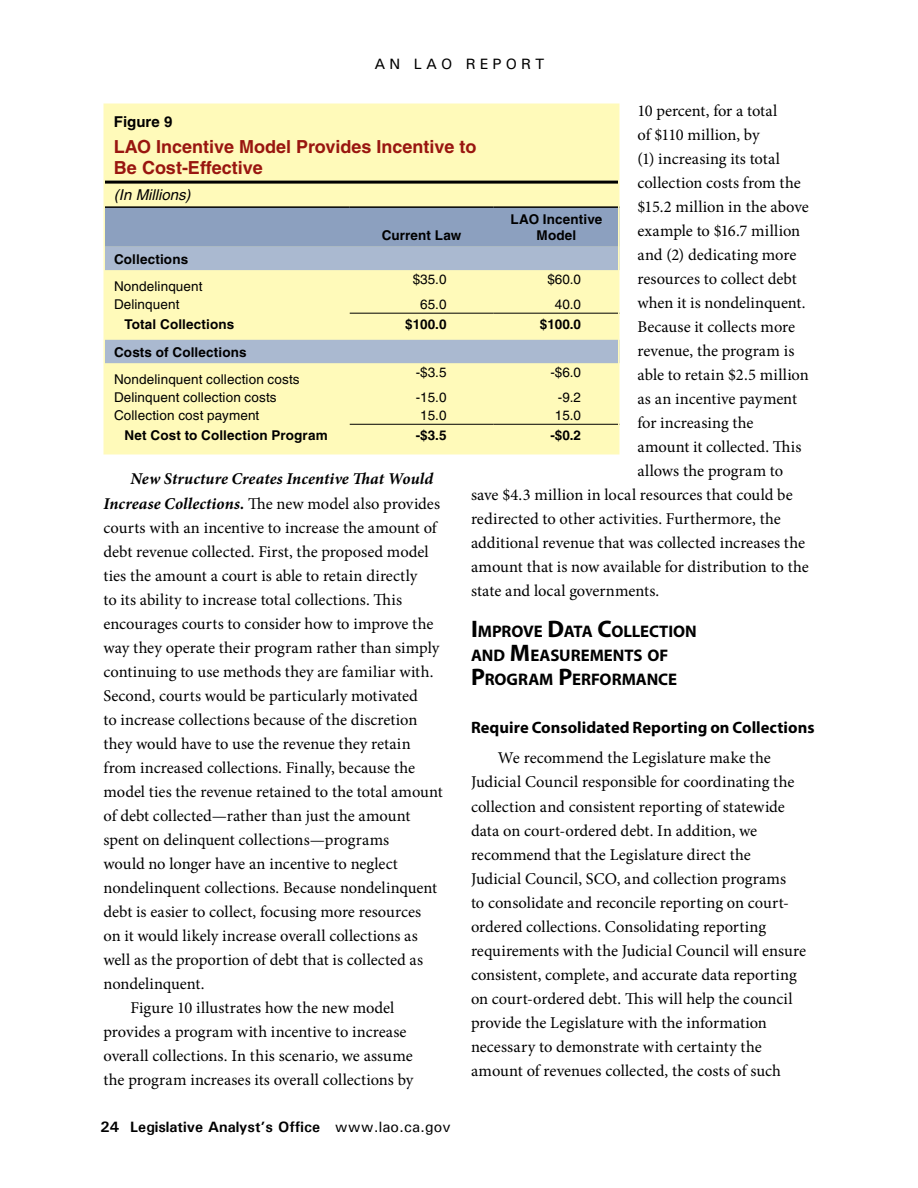
<style>
.page{position:relative;width:918px;height:1188px;background:#fff}
.page>*{position:absolute;margin:0;border:0;box-sizing:border-box;transform-origin:0 0}
.t1{font:700 18px/21.6px "Helvetica";color:#99160f}
.t2{font:700 16.8px/24px "Myriad Pro";color:#000}
.t3{font:16.5px/24px "Minion Pro";color:#000}
.t4{font:700 16.5px "Myriad Pro";color:#000}
.t5{font:italic 700 16.5px "Minion Pro";letter-spacing:.005em;color:#000}
.t6{font:700 15px "Univers";color:#000}
.t7{font:italic 15px "Helvetica";color:#000}
.t8{font:500 15px "Univers";letter-spacing:.28em;color:#000}
.t9{font:700 15px "Helvetica";color:#000}
.t10{font:13.5px "Helvetica";letter-spacing:.01em;color:#000}
.t11{font:700 13.5px/16.2px "Helvetica";letter-spacing:.01em;color:#000;text-align:center}
.s1{font-size:24px}
.s2{font-weight:700;font-style:italic}
.s3{font-weight:500}
</style>
<div class="page">
<div style="left:104px;top:104px;width:515px;height:350px;background:#fffaba"></div>
<hr style="left:105px;top:181px;width:513px;height:3px;background:#000">
<div style="left:107px;top:208px;width:510px;height:39px;background:#8ca0bf"></div>
<svg style="left:107px;top:247px;width:510px;height:116px"></svg>
<hr style="left:105px;top:206px;width:245px;height:2px;background:#000">
<hr style="left:350px;top:206px;width:143px;height:2px;background:#000">
<hr style="left:493px;top:206px;width:127px;height:2px;background:#000">
<hr style="left:350px;top:313px;width:143px;height:1px;background:#000">
<hr style="left:493px;top:313px;width:127px;height:1px;background:#000">
<hr style="left:350px;top:424px;width:143px;height:1px;background:#000">
<hr style="left:493px;top:424px;width:127px;height:1px;background:#000">
<div style="left:104px;top:104px;width:516px;height:350px;border:2px solid #fffaba"></div>
<p class="t8" style="left:374px;top:55px;width:172px">AN LAO REPORT</p>
<p class="t3" style="left:638px;top:98px;width:141px">10 percent, for a total</p>
<p class="t3" style="left:638px;top:123px;width:124px">of $110 million, by</p>
<p class="t3" style="left:638px;top:147px;width:144px">(1) increasing its total</p>
<p class="t3" style="left:638px;top:171px;width:165px">collection costs from the</p>
<p class="t3" style="left:638px;top:195px;width:173px">$15.2 million in the above</p>
<p class="t3" style="left:638px;top:219px;width:164px">example to $16.7 million</p>
<p class="t3" style="left:638px;top:243px;width:160px">and (2) dedicating more</p>
<p class="t3" style="left:638px;top:267px;width:161px">resources to collect debt</p>
<p class="t3" style="left:638px;top:291px;width:170px">when it is nondelinquent.</p>
<p class="t3" style="left:638px;top:315px;width:159px">Because it collects more</p>
<p class="t3" style="left:638px;top:339px;width:158px">revenue, the program is</p>
<p class="t3" style="left:638px;top:363px;width:173px">able to retain $2.5 million</p>
<p class="t3" style="left:638px;top:387px;width:161px">as an incentive payment</p>
<p class="t3" style="left:638px;top:411px;width:118px">for increasing the</p>
<p class="t3" style="left:638px;top:435px;width:166px">amount it collected. This</p>
<p class="t3" style="left:638px;top:459px;width:147px">allows the program to</p>
<p class="t3" style="left:471px;top:483px;width:323px">save $4.3 million in local resources that could be</p>
<p class="t3" style="left:471px;top:507px;width:311px">redirected to other activities. Furthermore, the</p>
<p class="t3" style="left:471px;top:531px;width:336px">additional revenue that was collected increases the</p>
<p class="t3" style="left:471px;top:555px;width:339px">amount that is now available for distribution to the</p>
<p class="t3" style="left:471px;top:579px;width:190px">state and local governments.</p>
<p class="t2" style="left:471px;top:619px;width:227px"><span class="s1">I</span> MPROVE <span class="s1">D</span>ATA <span class="s1">C</span>OLLECTION<br>AND <span class="s1">M</span>EASUREMENTS OF<br><span class="s1">P</span>ROGRAM <span class="s1">P</span>ERFORMANCE</p>
<p class="t4" style="left:471px;top:717px;width:345px">Require Consolidated Reporting on Collections</p>
<p class="t3" style="left:471px;top:746px;width:337px;text-indent:27px">We recommend the Legislature make the Judicial Council responsible for coordinating the collection and consistent reporting of statewide data on court-ordered debt. In addition, we recommend that the Legislature direct the<br>Judicial Council, SCO, and collection programs<br>to consolidate and reconcile reporting on court&shy;ordered collections. Consolidating reporting requirements with the Judicial Council will ensure consistent, complete, and accurate data reporting on court-ordered debt. This will help the council provide the Legislature with the information necessary to demonstrate with certainty the amount of revenues collected, the costs of such</p>
<p class="t9" style="left:114px;top:112px;width:60px">Figure 9</p>
<p class="t1" style="left:114px;top:135px;width:364px">LAO Incentive Model Provides Incentive to<br>Be Cost-Effective</p>
<p class="t7" style="left:114px;top:186px;width:78px">(In Millions)</p>
<p class="t11" style="left:382px;top:227px;width:81px">Current Law</p>
<p class="t11" style="left:510px;top:211px;width:93px">LAO Incentive<br>Model</p>
<p class="t11" style="left:114px;top:251px;width:76px">Collections</p>
<p class="t10" style="left:114px;top:279px;width:90px">Nondelinquent</p>
<p class="t10" style="left:413px;top:272px;width:35px">$35.0</p>
<p class="t10" style="left:547px;top:272px;width:35px">$60.0</p>
<p class="t10" style="left:114px;top:297px;width:67px">Delinquent</p>
<p class="t10" style="left:420px;top:297px;width:28px">65.0</p>
<p class="t10" style="left:555px;top:297px;width:28px">40.0</p>
<p class="t11" style="left:125px;top:316px;width:111px">Total Collections</p>
<p class="t11" style="left:405px;top:316px;width:43px">$100.0</p>
<p class="t11" style="left:540px;top:316px;width:43px">$100.0</p>
<p class="t11" style="left:114px;top:344px;width:134px">Costs of Collections</p>
<p class="t10" style="left:114px;top:372px;width:187px">Nondelinquent collection costs</p>
<p class="t10" style="left:416px;top:365px;width:32px">-$3.5</p>
<p class="t10" style="left:550px;top:365px;width:32px">-$6.0</p>
<p class="t10" style="left:114px;top:390px;width:164px">Delinquent collection costs</p>
<p class="t10" style="left:416px;top:390px;width:32px">-15.0</p>
<p class="t10" style="left:558px;top:390px;width:25px">-9.2</p>
<p class="t10" style="left:114px;top:408px;width:147px">Collection cost payment</p>
<p class="t10" style="left:420px;top:408px;width:28px">15.0</p>
<p class="t10" style="left:555px;top:408px;width:28px">15.0</p>
<p class="t11" style="left:125px;top:427px;width:205px">Net Cost to Collection Program</p>
<p class="t11" style="left:416px;top:427px;width:32px">-$3.5</p>
<p class="t11" style="left:550px;top:427px;width:32px">-$0.2</p>
<p class="t5" style="left:130px;top:467px;width:304px">New Structure Creates Incentive That Would</p>
<p class="t3" style="left:104px;top:491px;width:338px"><span class="s2">Increase Collections.</span> The new model also provides</p>
<p class="t3" style="left:104px;top:515px;width:335px">courts with an incentive to increase the amount of</p>
<p class="t3" style="left:104px;top:539px;width:327px">debt revenue collected. First, the proposed model</p>
<p class="t3" style="left:104px;top:563px;width:316px">ties the amount a court is able to retain directly</p>
<p class="t3" style="left:104px;top:587px;width:300px">to its ability to increase total collections. This</p>
<p class="t3" style="left:104px;top:611px;width:331px">encourages courts to consider how to improve the</p>
<p class="t3" style="left:104px;top:635px;width:337px">way they operate their program rather than simply</p>
<p class="t3" style="left:104px;top:659px;width:331px">continuing to use methods they are familiar with.</p>
<p class="t3" style="left:104px;top:683px;width:316px">Second, courts would be particularly motivated</p>
<p class="t3" style="left:104px;top:707px;width:315px">to increase collections because of the discretion</p>
<p class="t3" style="left:104px;top:731px;width:309px">they would have to use the revenue they retain</p>
<p class="t3" style="left:104px;top:755px;width:313px">from increased collections. Finally, because the</p>
<p class="t3" style="left:104px;top:779px;width:341px">model ties the revenue retained to the total amount</p>
<p class="t3" style="left:104px;top:803px;width:309px">of debt collected—rather than just the amount</p>
<p class="t3" style="left:104px;top:827px;width:287px">spent on delinquent collections—programs</p>
<p class="t3" style="left:104px;top:851px;width:296px">would no longer have an incentive to neglect</p>
<p class="t3" style="left:104px;top:875px;width:335px">nondelinquent collections. Because nondelinquent</p>
<p class="t3" style="left:104px;top:899px;width:319px">debt is easier to collect, focusing more resources</p>
<p class="t3" style="left:104px;top:923px;width:316px">on it would likely increase overall collections as</p>
<p class="t3" style="left:104px;top:947px;width:321px">well as the proportion of debt that is collected as</p>
<p class="t3" style="left:104px;top:971px;width:103px">nondelinquent.</p>
<p class="t3" style="left:130px;top:995px;width:265px">Figure 10 illustrates how the new model</p>
<p class="t3" style="left:104px;top:1019px;width:305px">provides a program with incentive to increase</p>
<p class="t3" style="left:104px;top:1043px;width:311px">overall collections. In this scenario, we assume</p>
<p class="t3" style="left:104px;top:1067px;width:312px">the program increases its overall collections by</p>
<p class="t6" style="left:100px;top:1118px;width:352px">24 Legislative Analyst’s Office <span class="s3">www.lao.ca.gov</span></p>
</div>
